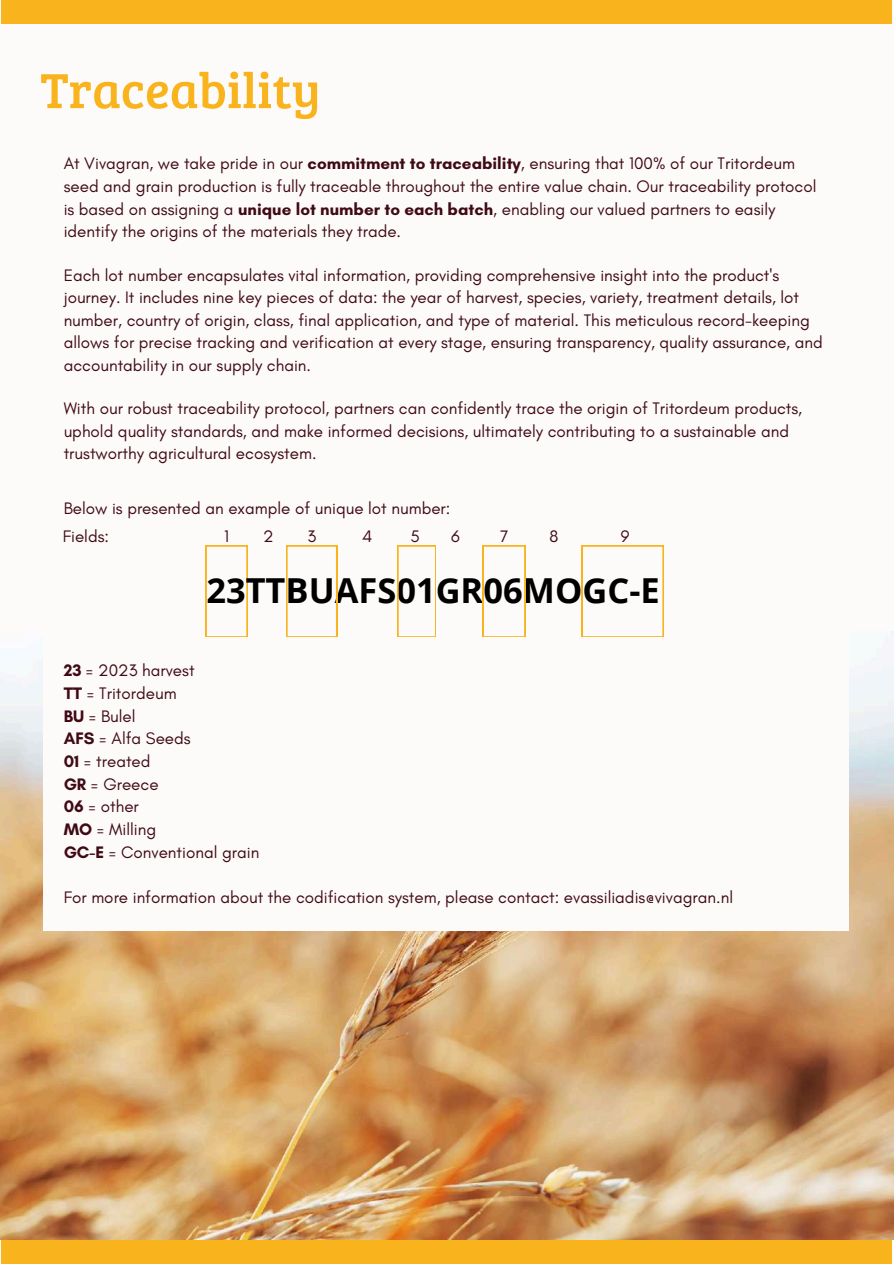
<style>
.page{position:relative;width:894px;height:1264px;background:#fff}
.page>*{position:absolute;margin:0;border:0;box-sizing:border-box;transform-origin:0 0}
.t1{font:50.85px "Bree Serif";color:#f9b31d}
.t2{font:700 34.35px "Open Sans";color:#000}
.t3{font:16.95px/22.6px "Glacial Indifference";color:#400a15}
.s1{font-weight:700}
</style>
<div class="page">
<div style="left:0;top:0;width:893px;height:1263px;background:#fdfbfa"></div>
<div style="left:1px;top:0;width:890px;height:23px;background:#f9b31d"></div>
<img style="left:0;top:631px;width:893px;height:608px">
<div style="left:43px;top:545px;width:805px;height:385px;background:#fdfbfa"></div>
<div style="left:1px;top:1239px;width:890px;height:24px;background:#f9b31d"></div>
<svg style="left:206px;top:545px;width:41px;height:91px"></svg>
<svg style="left:286px;top:545px;width:51px;height:91px"></svg>
<svg style="left:397px;top:545px;width:38px;height:91px"></svg>
<svg style="left:482px;top:545px;width:43px;height:91px"></svg>
<svg style="left:581px;top:545px;width:82px;height:91px"></svg>
<h1 class="t1" style="left:40px;top:53px;width:282px">Traceability</h1>
<p class="t3" style="left:64px;top:152px;width:754px">At Vivagran, we take pride in our <span class="s1">commitment to traceability</span>, ensuring that 100% of our Tritordeum seed and grain production is fully traceable throughout the entire value chain. Our traceability protocol is based on assigning a <span class="s1">unique lot number to each batch</span>, enabling our valued partners to easily identify the origins of the materials they trade.</p>
<p class="t3" style="left:64px;top:263px;width:760px">Each lot number encapsulates vital information, providing comprehensive insight into the product's journey. It includes nine key pieces of data: the year of harvest, species, variety, treatment details, lot number, country of origin, class, final application, and type of material. This meticulous record-keeping allows for precise tracking and verification at every stage, ensuring transparency, quality assurance, and accountability in our supply chain.</p>
<p class="t3" style="left:64px;top:397px;width:739px">With our robust traceability protocol, partners can confidently trace the origin of Tritordeum products, uphold quality standards, and make informed decisions, ultimately contributing to a sustainable and trustworthy agricultural ecosystem.</p>
<p class="t3" style="left:63px;top:494px;width:389px;line-height:27.9px">Below is presented an example of unique lot number:<br>Fields:</p>
<p class="t3" style="left:224px;top:524px;width:6px">1</p>
<p class="t3" style="left:263px;top:524px;width:12px">2</p>
<p class="t3" style="left:307px;top:524px;width:10px">3</p>
<p class="t3" style="left:362px;top:524px;width:12px">4</p>
<p class="t3" style="left:410px;top:524px;width:11px">5</p>
<p class="t3" style="left:451px;top:524px;width:10px">6</p>
<p class="t3" style="left:500px;top:524px;width:10px">7</p>
<p class="t3" style="left:549px;top:524px;width:10px">8</p>
<p class="t3" style="left:620px;top:524px;width:10px">9</p>
<h2 class="t2" style="left:206px;top:566px;width:455px">23TTBUAFS01GR06MOGC-E</h2>
<p class="t3" style="left:64px;top:659px;width:197px"><span class="s1">23</span> = 2023 harvest<br><span class="s1">TT</span> = Tritordeum<br><span class="s1">BU</span> = Bulel<br><span class="s1">AFS</span> = Alfa Seeds<br><span class="s1">01</span> = treated<br><span class="s1">GR</span> = Greece<br><span class="s1">06</span> = other<br><span class="s1">MO</span> = Milling<br><span class="s1">GC-E</span> = Conventional grain</p>
<p class="t3" style="left:64px;top:885px;width:670px">For more information about the codification system, please contact: evassiliadis@vivagran.nl</p>
</div>
